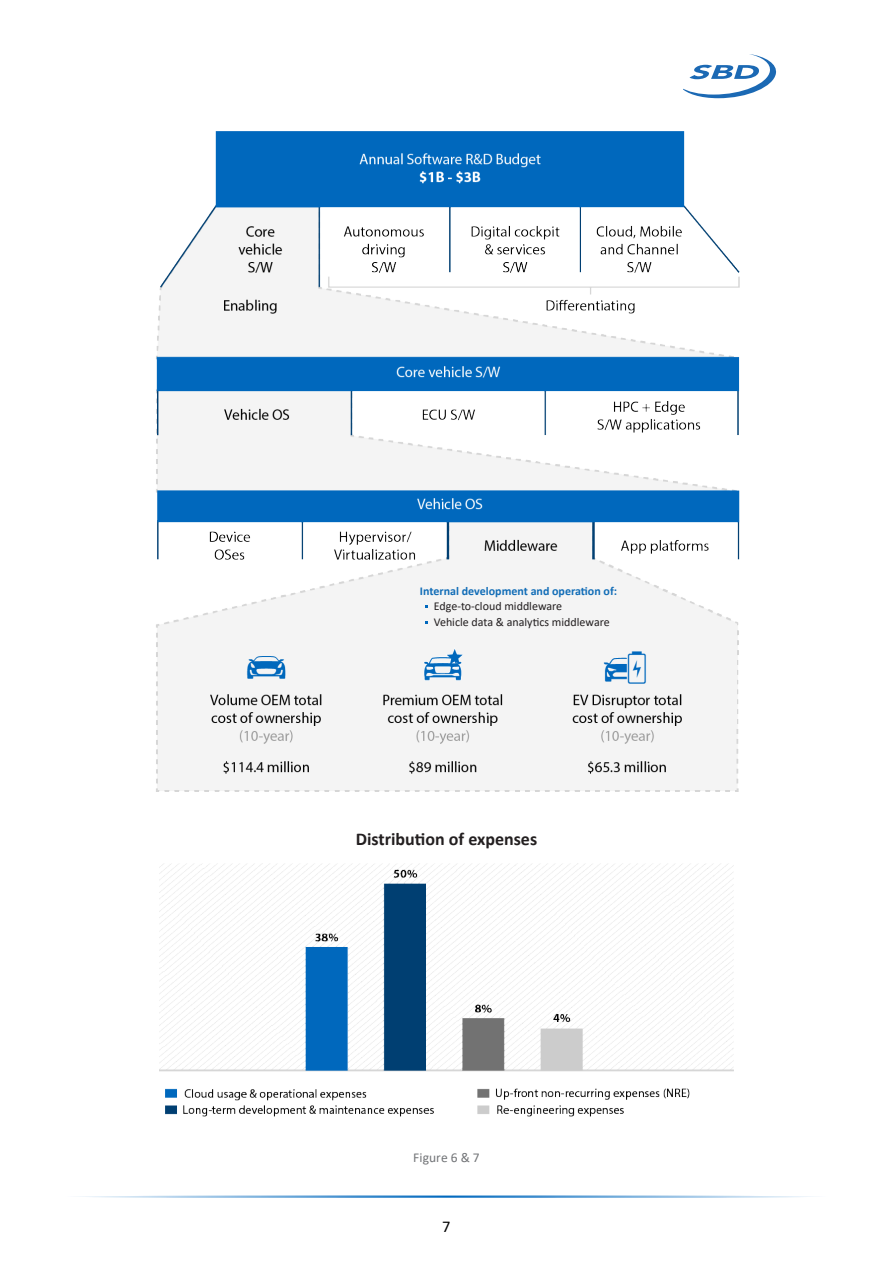
<style>
.page{position:relative;width:893px;height:1263px;background:#fff}
.page>*{position:absolute;margin:0;border:0;box-sizing:border-box;transform-origin:0 0}
.t1{font:700 18px "Calibri";color:#231f20}
.t2{font:16.5px "Calibri";color:#000001}
.t3{font:13.5px "Calibri";letter-spacing:.005em;color:#727477}
.t4{font:12px "Calibri";color:#231f20}
.t5{font:700 12px "Calibri";color:#126db7}
</style>
<div class="page">
<svg style="left:683px;top:54px;width:93px;height:44px"></svg>
<svg style="left:80px;top:1195px;width:733px;height:3px"></svg>
<img style="left:156px;top:132px;width:583px;height:660px">
<img style="left:159px;top:863px;width:575px;height:254px">
<p class="t5" style="left:420px;top:583px;width:199px">Internal development and operation of:</p>
<p class="t4" style="left:434px;top:598px;width:130px">Edge-to-cloud middleware</p>
<p class="t4" style="left:434px;top:613px;width:177px">Vehicle data &amp; analytics middleware</p>
<p class="t1" style="left:356px;top:826px;width:183px">Distribution of expenses</p>
<p class="t3" style="left:413px;top:1148px;width:68px">Figure 6 &amp; 7</p>
<h2 class="t2" style="left:442px;top:1215px;width:10px">7</h2>
</div>
